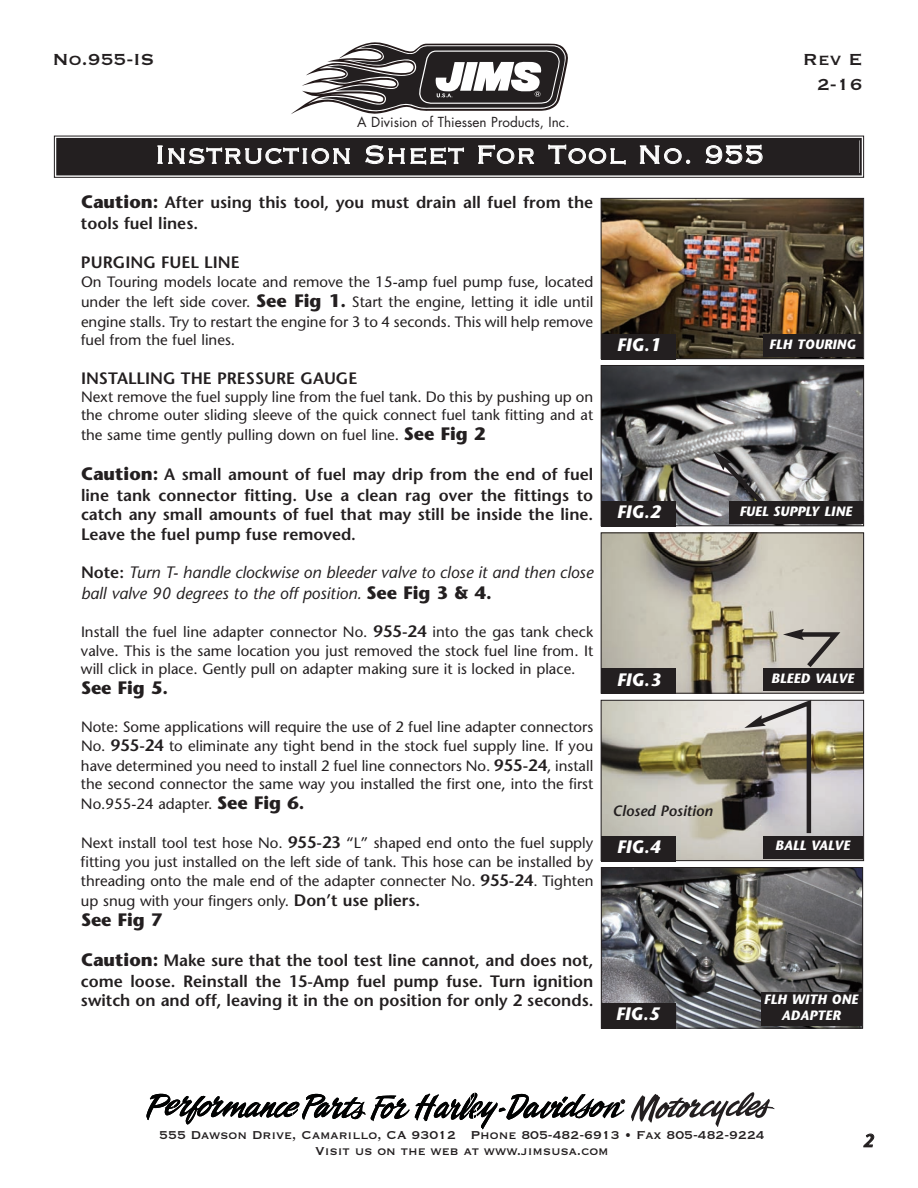
<style>
.page{position:relative;width:918px;height:1188px;background:#fff}
.page>*{position:absolute;margin:0;border:0;box-sizing:border-box;transform-origin:0 0}
.t1{font:33px "Copperplate Thirty Two BC";letter-spacing:.005em;color:#fff}
.t2{font:21px/25.2px "Copperplate Thirty One BC";color:#231f20;text-align:right}
.t3{font:italic 700 18px "Stone Sans";color:#fff}
.t4{font:700 18px "Stone Sans";color:#231f20}
.t5{font:italic 600 18px "Stone Sans";color:#231f20}
.t6{font:600 16.5px/20.1px "Stone Sans";color:#231f20;text-align:justify}
.t7{font:italic 16.5px/20.9px "Stone Sans";color:#231f20}
.t8{font:15px/19.2px "Stone Sans";color:#231f20;text-align:justify}
.t9{font:15px/15.8px "Copperplate Thirty One BC";color:#231f20;text-align:center}
.t10{font:italic 600 15px "Stone Sans";color:#231f20}
.t11{font:italic 700 13.5px/16.2px "Stone Sans";color:#fff;text-align:center}
.t12{font:13.5px "Futura";color:#231f20}
.s1{font-weight:700;font-size:18px}
.s2{font-weight:600;font-style:normal}
.s3{font-weight:700;font-style:normal;font-size:18px}
.s4{font-weight:600;font-size:16.5px}
</style>
<div class="page">
<svg style="left:291px;top:42px;width:277px;height:72px"></svg>
<svg style="left:631px;top:1092px;width:144px;height:35px"></svg>
<svg style="left:146px;top:1093px;width:479px;height:36px"></svg>
<div style="left:58px;top:140px;width:802px;height:33px;background:#231f20"></div>
<div style="left:54px;top:136px;width:810px;height:42px;border:1px solid #231f20"></div>
<div style="left:56px;top:138px;width:806px;height:37px;border:2px solid #231f20"></div>
<img style="left:603px;top:200px;width:259px;height:157px">
<div style="left:601px;top:198px;width:263px;height:161px;border:1px solid #231f20"></div>
<div style="left:602px;top:334px;width:74px;height:25px;background:#231f20"></div>
<div style="left:763px;top:334px;width:99px;height:23px;background:#231f20"></div>
<img style="left:603px;top:367px;width:259px;height:157px">
<div style="left:601px;top:365px;width:263px;height:161px;border:1px solid #231f20"></div>
<div style="left:602px;top:501px;width:74px;height:25px;background:#231f20"></div>
<div style="left:729px;top:501px;width:133px;height:23px;background:#231f20"></div>
<svg style="left:713px;top:451px;width:57px;height:60px;background:#737274"></svg>
<img style="left:603px;top:534px;width:259px;height:158px">
<div style="left:601px;top:532px;width:263px;height:162px;border:1px solid #231f20"></div>
<div style="left:602px;top:669px;width:74px;height:25px;background:#231f20"></div>
<div style="left:763px;top:668px;width:99px;height:23px;background:#231f20"></div>
<svg style="left:783px;top:629px;width:62px;height:39px;background:#afaba4"></svg>
<img style="left:603px;top:702px;width:259px;height:157px">
<div style="left:601px;top:700px;width:263px;height:161px;border:1px solid #231f20"></div>
<div style="left:602px;top:836px;width:74px;height:25px;background:#231f20"></div>
<div style="left:763px;top:836px;width:99px;height:23px;background:#231f20"></div>
<svg style="left:744px;top:699px;width:69px;height:139px;background:#98938d"></svg>
<img style="left:603px;top:869px;width:258px;height:158px">
<div style="left:601px;top:867px;width:262px;height:162px;border:1px solid #231f20"></div>
<div style="left:601px;top:1004px;width:74px;height:25px;background:#231f20"></div>
<div style="left:761px;top:992px;width:100px;height:34px;background:#231f20"></div>
<h2 class="t2" style="left:52px;top:45px;width:104px">No.955-IS</h2>
<p class="t12" style="left:357px;top:116px;width:214px">A Division of Thiessen Products, Inc.</p>
<h1 class="t1" style="left:155px;top:133px;width:612px">Instruction Sheet For Tool No. 955</h1>
<h2 class="t2" style="left:803px;top:45px;width:61px">Rev E<br>2-16</h2>
<p class="t6" style="left:81px;top:194px;width:514px;line-height:20.5px"><span class="s1">Caution:</span> After using this tool, you must drain all fuel from the tools fuel lines.</p>
<p class="t6" style="left:81px;top:254px;width:160px">PURGING FUEL LINE</p>
<p class="t8" style="left:81px;top:273px;width:514px;line-height:19.8px">On Touring models locate and remove the 15-amp fuel pump fuse, located under the left side cover. <span class="s1">See Fig 1.</span> Start the engine, letting it idle until engine stalls. Try to restart the engine for 3 to 4 seconds. This will help remove</p>
<p class="t8" style="left:81px;top:331px;width:156px">fuel from the fuel lines.</p>
<p class="t6" style="left:81px;top:369px;width:278px">INSTALLING THE PRESSURE GAUGE</p>
<p class="t8" style="left:81px;top:390px;width:514px;line-height:18px">Next remove the fuel supply line from the fuel tank. Do this by pushing up on the chrome outer sliding sleeve of the quick connect fuel tank fitting and at</p>
<p class="t8" style="left:81px;top:427px;width:406px">the same time gently pulling down on fuel line. <span class="s1">See Fig 2</span></p>
<p class="t6" style="left:81px;top:466px;width:514px"><span class="s1">Caution:</span> A small amount of fuel may drip from the end of fuel line tank connector fitting. Use a clean rag over the fittings to catch any small amounts of fuel that may still be inside the line.<br>Leave the fuel pump fuse removed.</p>
<p class="t7" style="left:81px;top:563px;width:514px"><span class="s2">Note:</span> Turn T- handle clockwise on bleeder valve to close it and then close ball valve 90 degrees to the off position. <span class="s3">See Fig 3 &amp; 4.</span></p>
<p class="t8" style="left:81px;top:625px;width:514px;line-height:18.3px">Install the fuel line adapter connector No. <span class="s4">955-24</span> into the gas tank check valve. This is the same location you just removed the stock fuel line from. It will click in place. Gently pull on adapter making sure it is locked in place.</p>
<p class="t4" style="left:81px;top:681px;width:89px">See Fig 5.</p>
<p class="t8" style="left:81px;top:718px;width:514px">Note: Some applications will require the use of 2 fuel line adapter connectors No. <span class="s4">955-24</span> to eliminate any tight bend in the stock fuel supply line. If you have determined you need to install 2 fuel line connectors No. <span class="s4">955-24</span>, install the second connector the same way you installed the first one, into the first</p>
<p class="t8" style="left:81px;top:796px;width:225px">No.955-24 adapter. <span class="s1">See Fig 6.</span></p>
<p class="t8" style="left:81px;top:835px;width:514px">Next install tool test hose No. <span class="s4">955-23</span> “L” shaped end onto the fuel supply fitting you just installed on the left side of tank. This hose can be installed by threading onto the male end of the adapter connecter No. <span class="s4">955-24</span>. Tighten up snug with your fingers only. <span class="s4">Don’t use pliers.</span></p>
<p class="t4" style="left:81px;top:913px;width:83px">See Fig 7</p>
<p class="t6" style="left:81px;top:952px;width:514px"><span class="s1">Caution:</span> Make sure that the tool test line cannot, and does not, come loose. Reinstall the 15-Amp fuel pump fuse. Turn ignition switch on and off, leaving it in the on position for only 2 seconds.</p>
<p class="t3" style="left:617px;top:338px;width:46px">FIG.1</p>
<p class="t11" style="left:769px;top:337px;width:88px">FLH TOURING</p>
<p class="t3" style="left:617px;top:505px;width:46px">FIG.2</p>
<p class="t11" style="left:739px;top:504px;width:114px">FUEL SUPPLY LINE</p>
<p class="t3" style="left:617px;top:673px;width:46px">FIG.3</p>
<p class="t11" style="left:771px;top:672px;width:85px">BLEED VALVE</p>
<p class="t10" style="left:613px;top:805px;width:102px">Closed Position</p>
<p class="t3" style="left:617px;top:840px;width:46px">FIG.4</p>
<p class="t11" style="left:775px;top:839px;width:77px">BALL VALVE</p>
<p class="t3" style="left:616px;top:1007px;width:46px">FIG.5</p>
<p class="t11" style="left:764px;top:993px;width:96px">FLH WITH ONE<br>ADAPTER</p>
<p class="t9" style="left:159px;top:1126px;width:607px">555 Dawson Drive, Camarillo, CA 93012 Phone 805-482-6913 • Fax 805-482-9224<br>Visit us on the web at www.jimsusa.com</p>
<p class="t5" style="left:863px;top:1134px;width:12px">2</p>
</div>
